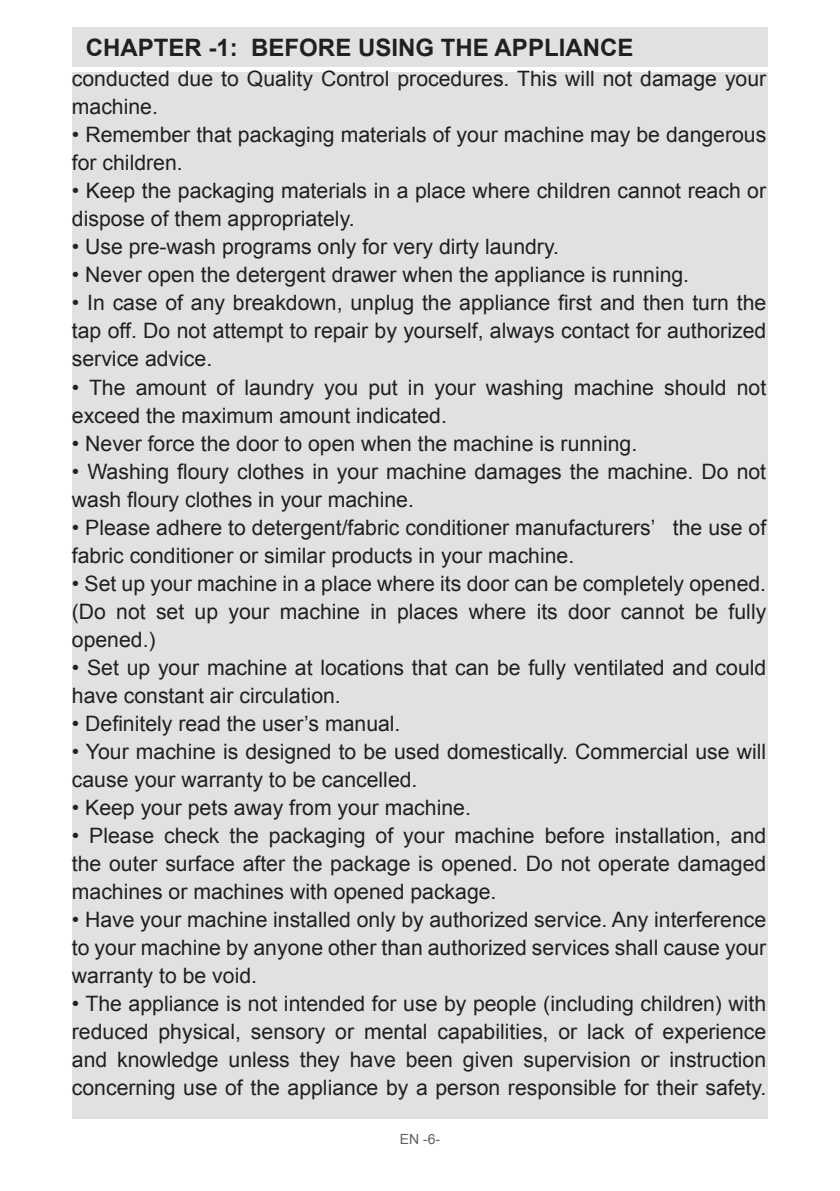
<style>
.page{position:relative;width:840px;height:1191px;background:#fff}
.page>*{position:absolute;margin:0;border:0;box-sizing:border-box;transform-origin:0 0}
.t1{font:700 24px "Arial";color:#231f20}
.t2{font:21.2px/28px "Arial";color:#231f20}
.t3{font:14px "Arial";color:#5f6062}
</style>
<div class="page">
<div style="left:72px;top:72px;width:695px;height:1047px;background:#e0e1e3"></div>
<div style="left:72px;top:27px;width:695px;height:40px;background:#e0e1e3"></div>
<p class="t1" style="left:86px;top:31px;width:549px">CHAPTER -1: BEFORE USING THE APPLIANCE</p>
<p class="t2" style="left:72px;top:65px;width:695px">conducted due to Quality Control procedures. This will not damage your machine.</p>
<p class="t2" style="left:72px;top:121px;width:695px">• Remember that packaging materials of your machine may be dangerous for children.</p>
<p class="t2" style="left:72px;top:177px;width:695px">• Keep the packaging materials in a place where children cannot reach or dispose of them appropriately.</p>
<p class="t2" style="left:72px;top:233px;width:488px">• Use pre-wash programs only for very dirty laundry.</p>
<p class="t2" style="left:72px;top:261px;width:618px">• Never open the detergent drawer when the appliance is running.</p>
<p class="t2" style="left:72px;top:289px;width:695px;text-align:justify">• In case of any breakdown, unplug the appliance first and then turn the tap off. Do not attempt to repair by yourself, always contact for authorized service advice.</p>
<p class="t2" style="left:72px;top:373px;width:695px">• The amount of laundry you put in your washing machine should not exceed the maximum amount indicated.</p>
<p class="t2" style="left:72px;top:429px;width:566px">• Never force the door to open when the machine is running.</p>
<p class="t2" style="left:72px;top:457px;width:695px">• Washing floury clothes in your machine damages the machine. Do not wash floury clothes in your machine.</p>
<p class="t2" style="left:72px;top:513px;width:695px">• Please adhere to detergent/fabric conditioner manufacturers’ the use of fabric conditioner or similar products in your machine.</p>
<p class="t2" style="left:72px;top:569px;width:695px;text-align:justify">• Set up your machine in a place where its door can be completely opened. (Do not set up your machine in places where its door cannot be fully opened.)</p>
<p class="t2" style="left:72px;top:653px;width:695px">• Set up your machine at locations that can be fully ventilated and could have constant air circulation.</p>
<p class="t2" style="left:72px;top:709px;width:330px">• Definitely read the user’s manual.</p>
<p class="t2" style="left:72px;top:737px;width:695px">• Your machine is designed to be used domestically. Commercial use will cause your warranty to be cancelled.</p>
<p class="t2" style="left:72px;top:793px;width:400px">• Keep your pets away from your machine.</p>
<p class="t2" style="left:72px;top:821px;width:695px;text-align:justify">• Please check the packaging of your machine before installation, and the outer surface after the package is opened. Do not operate damaged machines or machines with opened package.</p>
<p class="t2" style="left:72px;top:905px;width:695px;text-align:justify">• Have your machine installed only by authorized service. Any interference to your machine by anyone other than authorized services shall cause your warranty to be void.</p>
<p class="t2" style="left:72px;top:989px;width:695px;text-align:justify">• The appliance is not intended for use by people (including children) with reduced physical, sensory or mental capabilities, or lack of experience and knowledge unless they have been given supervision or instruction concerning use of the appliance by a person responsible for their safety.</p>
<p class="t3" style="left:399px;top:1129px;width:42px">EN -6-</p>
</div>
